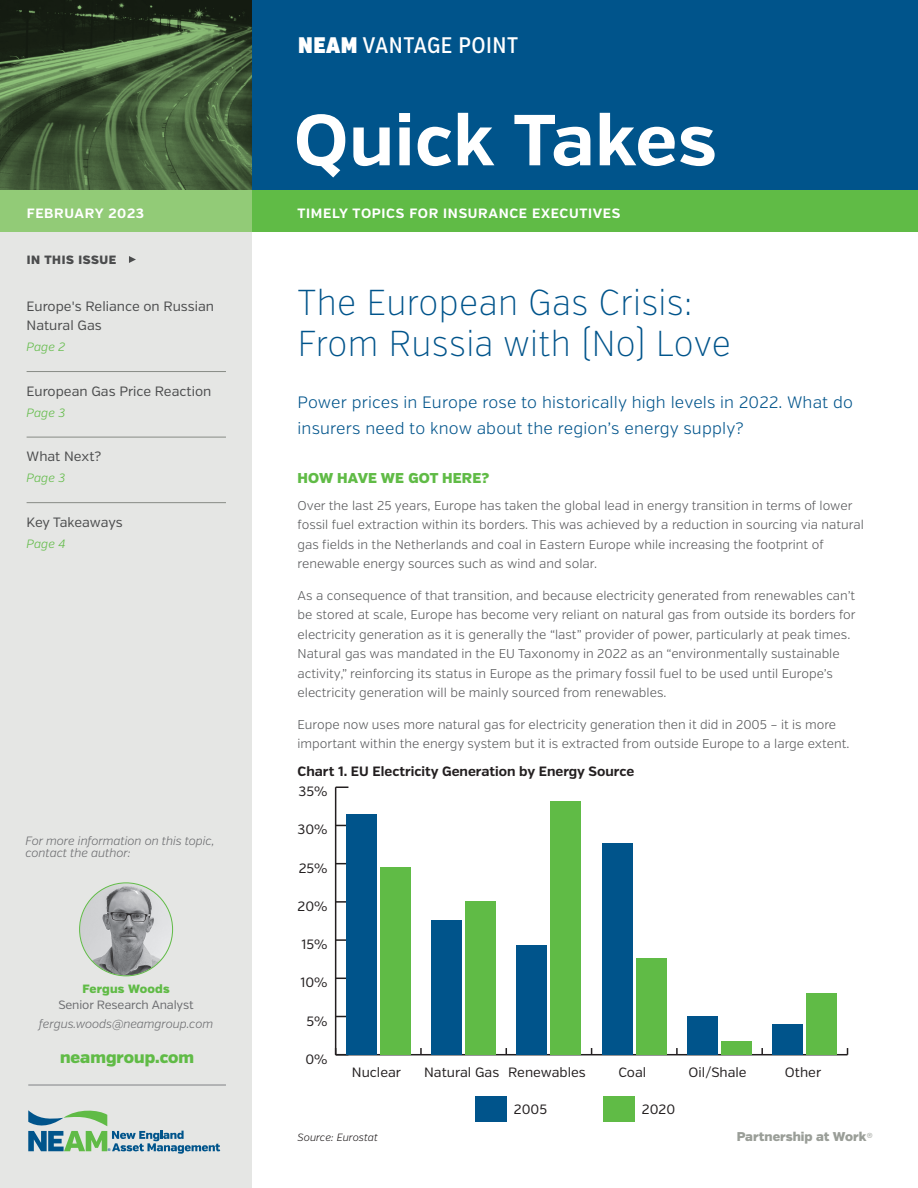
<style>
.page{position:relative;width:918px;height:1188px;background:#fff}
.page>*{position:absolute;margin:0;border:0;box-sizing:border-box;transform-origin:0 0}
.t1{font:700 72px "Verb";letter-spacing:.01em;color:#fff}
.t2{font:200 36px/40.5px "Verb Cond";letter-spacing:.01em;color:#00548b}
.t3{font:500 22.5px "Verb Ex Cond";letter-spacing:.02em;color:#fff}
.intro_paragraph{font:300 16.5px/25.5px "Verb";letter-spacing:.01em;color:#00548b}
.t4{font:900 16.5px "Verb";color:#60bb46}
.sub-head{font:900 14.25px "Verb";letter-spacing:.01em;color:#60bb46}
.side_bar_-_topics{font:13.5px/19.5px "Verb";color:#4b4c4d}
.t5{font:13.5px "Verb";color:#231f20}
.t6{font:700 13.5px "Verb";letter-spacing:.05em;color:#fff}
.chart_title{font:700 13.5px "Verb";color:#231f20}
.body_text{font:300 12.75px/19.5px "Verb";color:#57585a}
.t7{font:900 12.75px "Verb";color:#9a9e98}
.side_bar_-_email_add{font:italic 300 12px/12px "Verb";letter-spacing:-.01em;color:#6c6d70}
.side_bar_-_title{font:12px "Verb";letter-spacing:-.01em;color:#6c6d70}
.side_bar_-_page{font:italic 300 12px "Verb";color:#60bb46}
.t8{font:900 12px "Verb";letter-spacing:.05em;color:#4b4c4d}
.side_bar_-_author{font:900 12px "Verb";letter-spacing:.02em;color:#60bb46}
.side_bar_-_topics-2{font:italic 300 12px "Verb";color:#60bb46}
.chart_source{font:italic 300 10.5px "Verb";color:#231f20}
.t9{font:700 3.75px "Arial";color:#00548b}
.s1{font-family:"Verb Ex Cond Ultra";font-weight:400}
.s2{font-weight:300}
</style>
<div class="page">
<svg style="left:0;top:0;width:252px;height:190px;background:#405736"></svg>
<div style="left:0;top:199px;width:252px;height:989px;background:#e5e6e4"></div>
<svg style="left:28px;top:1110px;width:192px;height:44px"></svg>
<hr style="left:28px;top:1085px;width:198px;height:1px;background:#808285">
<svg style="left:129px;top:256px;width:7px;height:7px"></svg>
<div style="left:252px;top:0;width:666px;height:191px;background:#00548b"></div>
<div style="left:3px;top:190px;width:915px;height:42px;background:#60bb46"></div>
<div style="left:0;top:190px;width:252px;height:42px;background:#92cb77"></div>
<hr style="left:27px;top:371px;width:199px;height:1px;background:#878b85">
<hr style="left:27px;top:437px;width:199px;height:1px;background:#878b85">
<hr style="left:27px;top:502px;width:199px;height:1px;background:#878b85">
<img style="left:80px;top:883px;width:92px;height:92px;border-radius:46px">
<hr style="left:336px;top:1054px;width:512px;height:1px;background:#231f20">
<svg style="left:420px;top:1048px;width:2px;height:6px"></svg>
<svg style="left:676px;top:1048px;width:2px;height:6px"></svg>
<svg style="left:761px;top:1048px;width:2px;height:6px"></svg>
<hr style="left:335px;top:787px;width:1px;height:268px;background:#231f20">
<svg style="left:336px;top:1048px;width:10px;height:6px"></svg>
<svg style="left:336px;top:939px;width:10px;height:2px"></svg>
<svg style="left:336px;top:901px;width:10px;height:2px"></svg>
<svg style="left:336px;top:787px;width:12px;height:1px"></svg>
<div style="left:603px;top:1097px;width:32px;height:25px;background:#60bb46"></div>
<div style="left:380px;top:867px;width:31px;height:188px;background:#60bb46"></div>
<div style="left:465px;top:901px;width:31px;height:154px;background:#60bb46"></div>
<div style="left:551px;top:801px;width:30px;height:254px;background:#60bb46"></div>
<div style="left:636px;top:958px;width:31px;height:97px;background:#60bb46"></div>
<div style="left:721px;top:1041px;width:31px;height:14px;background:#60bb46"></div>
<div style="left:807px;top:994px;width:30px;height:61px;background:#60bb46"></div>
<div style="left:475px;top:1097px;width:32px;height:25px;background:#00548b"></div>
<div style="left:346px;top:815px;width:31px;height:240px;background:#00548b"></div>
<div style="left:431px;top:920px;width:31px;height:135px;background:#00548b"></div>
<div style="left:517px;top:946px;width:30px;height:109px;background:#00548b"></div>
<div style="left:602px;top:843px;width:31px;height:212px;background:#00548b"></div>
<div style="left:687px;top:1016px;width:31px;height:39px;background:#00548b"></div>
<div style="left:772px;top:1024px;width:31px;height:31px;background:#00548b"></div>
<p class="t6" style="left:27px;top:205px;width:119px">FEBRUARY 2023</p>
<p class="t8" style="left:27px;top:253px;width:91px">IN THIS ISSUE</p>
<p class="side_bar_-_topics" style="left:27px;top:297px;width:189px">Europe's Reliance on Russian<br>Natural Gas</p>
<p class="side_bar_-_topics-2" style="left:27px;top:340px;width:40px">Page 2</p>
<p class="side_bar_-_topics" style="left:27px;top:382px;width:186px">European Gas Price Reaction</p>
<p class="side_bar_-_page" style="left:27px;top:406px;width:40px">Page 3</p>
<p class="side_bar_-_topics" style="left:27px;top:447px;width:76px">What Next?</p>
<p class="side_bar_-_page" style="left:27px;top:471px;width:40px">Page 3</p>
<p class="side_bar_-_topics" style="left:27px;top:513px;width:98px">Key Takeaways</p>
<p class="side_bar_-_page" style="left:27px;top:537px;width:41px">Page 4</p>
<p class="side_bar_-_email_add" style="left:26px;top:835px;width:191px">For more information on this topic, contact the author:</p>
<p class="side_bar_-_author" style="left:82px;top:981px;width:89px">Fergus Woods</p>
<p class="side_bar_-_title" style="left:58px;top:998px;width:137px">Senior Research Analyst</p>
<p class="side_bar_-_email_add" style="left:39px;top:1018px;width:176px">fergus.woods@neamgroup.com</p>
<p class="t4" style="left:60px;top:1047px;width:136px">neamgroup.com</p>
<p class="t9" style="left:108px;top:1147px;width:4px">®</p>
<h3 class="t3" style="left:298px;top:32px;width:221px"><span class="s1">NEAM</span> VANTAGE POINT</h3>
<h1 class="t1" style="left:294px;top:96px;width:424px">Quick Takes</h1>
<p class="t6" style="left:298px;top:205px;width:324px">TIMELY TOPICS FOR INSURANCE EXECUTIVES</p>
<p class="t2" style="left:298px;top:283px;width:435px">The European Gas Crisis:<br>From Russia with (No) Love</p>
<p class="intro_paragraph" style="left:298px;top:390px;width:557px">Power prices in Europe rose to historically high levels in 2022. What do insurers need to know about the region’s energy supply?</p>
<p class="sub-head" style="left:298px;top:470px;width:193px">HOW HAVE WE GOT HERE?</p>
<p class="body_text" style="left:298px;top:496px;width:568px">Over the last 25 years, Europe has taken the global lead in energy transition in terms of lower fossil fuel extraction within its borders. This was achieved by a reduction in sourcing via natural gas fields in the Netherlands and coal in Eastern Europe while increasing the footprint of renewable energy sources such as wind and solar.</p>
<p class="body_text" style="left:298px;top:586px;width:560px">As a consequence of that transition, and because electricity generated from renewables can’t be stored at scale, Europe has become very reliant on natural gas from outside its borders for electricity generation as it is generally the “last” provider of power, particularly at peak times.<br>Natural gas was mandated in the EU Taxonomy in 2022 as an “environmentally sustainable activity,” reinforcing its status in Europe as the primary fossil fuel to be used until Europe’s electricity generation will be mainly sourced from renewables.</p>
<p class="body_text" style="left:298px;top:715px;width:553px">Europe now uses more natural gas for electricity generation then it did in 2005 – it is more important within the energy system but it is extracted from outside Europe to a large extent.</p>
<p class="chart_title" style="left:298px;top:763px;width:338px">Chart 1. EU Electricity Generation by Energy Source</p>
<p class="t5" style="left:299px;top:783px;width:31px">35%</p>
<p class="t5" style="left:298px;top:822px;width:32px">30%</p>
<p class="t5" style="left:299px;top:860px;width:30px">25%</p>
<p class="t5" style="left:298px;top:898px;width:31px">20%</p>
<p class="t5" style="left:302px;top:936px;width:28px">15%</p>
<p class="t5" style="left:301px;top:975px;width:29px">10%</p>
<p class="t5" style="left:307px;top:1013px;width:23px">5%</p>
<p class="t5" style="left:305px;top:1051px;width:24px">0%</p>
<p class="t5" style="left:352px;top:1064px;width:51px">Nuclear</p>
<p class="t5" style="left:424px;top:1064px;width:163px">Natural Gas Renewables</p>
<p class="t5" style="left:618px;top:1064px;width:29px">Coal</p>
<p class="t5" style="left:689px;top:1064px;width:60px">Oil/Shale</p>
<p class="t5" style="left:785px;top:1064px;width:38px">Other</p>
<p class="t5" style="left:514px;top:1101px;width:35px">2005</p>
<p class="t5" style="left:642px;top:1101px;width:35px">2020</p>
<p class="chart_source" style="left:298px;top:1131px;width:82px">Source: Eurostat</p>
<p class="t7" style="left:737px;top:1129px;width:138px">Partnership at Work<span class="s2">®</span></p>
</div>
